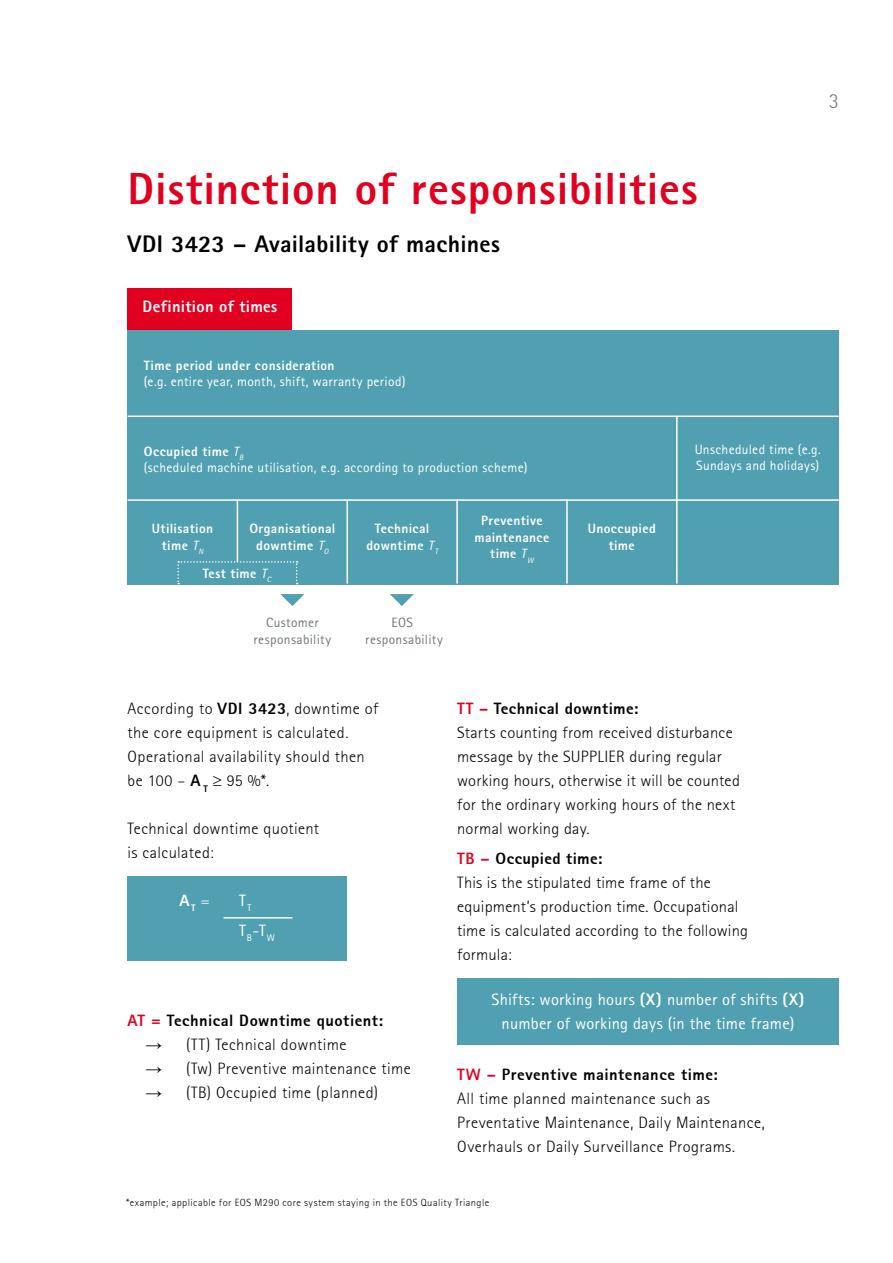
<style>
.page{position:relative;width:893px;height:1263px;background:#fff}
.page>*{position:absolute;margin:0;border:0;box-sizing:border-box;transform-origin:0 0}
.t1{font:800 45px "Rotis Sans Serif Pro";letter-spacing:.02em;color:#e20020}
.t2{font:800 24px "Rotis Sans Serif Pro";letter-spacing:.01em;color:#000}
.t3{font:21px "Rotis San Ser T Ligh";color:#717879}
.t4{font:16.5px/24px "Rotis San Ser T Ligh";letter-spacing:.015em;color:#000}
.t5{font:700 16.5px "Rotis San Ser T Extr";letter-spacing:.025em;color:#000}
.t6{font:16.5px/24px "Rotis Sans Serif Pro";letter-spacing:.015em;color:#fff;text-align:center}
.t7{font:800 16.5px "Rotis Sans Serif Pro";letter-spacing:.02em;color:#fff}
.t8{font:16.5px/30px "Rotis San Ser T";color:#fff}
.t9{font:700 16.5px "Rotis San Ser T Extr";color:#fff}
.t10{font:13.5px/16.5px "Rotis Sans Serif Pro";letter-spacing:.025em;color:#fff}
.t11{font:800 13.5px/16.5px "Rotis Sans Serif Pro";letter-spacing:.03em;color:#fff;text-align:center}
.t12{font:13.5px/16.5px "Rotis Sans Serif Pro";letter-spacing:.025em;color:#717879;text-align:center}
.t13{font:10.5px "Rotis San Ser T Ligh";letter-spacing:.045em;color:#000}
.s1{font-weight:800}
.s2{font-family:"Rotis San Ser T";font-style:italic}
.s3{font-family:"Rotis San Ser T";font-weight:400;font-style:italic}
.s4{font-family:"Rotis San Ser T Extr";font-weight:700}
.s5{font-family:"Rotis San Ser T Ligh";font-weight:400}
.s6{color:#e20020}
.s7{font-family:"Arial"}
</style>
<div class="page">
<div style="left:128px;top:288px;width:164px;height:42px;background:#e20020"></div>
<div style="left:128px;top:330px;width:711px;height:254px;background:#50a0b1"></div>
<hr style="left:128px;top:416px;width:711px;height:1px;background:#fff">
<hr style="left:128px;top:499px;width:711px;height:2px;background:#fff">
<hr style="left:676px;top:416px;width:2px;height:84px;background:#fff">
<hr style="left:566px;top:499px;width:2px;height:84px;background:#fff">
<hr style="left:456px;top:499px;width:2px;height:84px;background:#fff">
<hr style="left:346px;top:499px;width:2px;height:84px;background:#fff">
<hr style="left:237px;top:499px;width:1px;height:84px;background:#fff">
<hr style="left:676px;top:499px;width:2px;height:84px;background:#fff">
<svg style="left:177px;top:561px;width:121px;height:23px"></svg>
<svg style="left:280px;top:594px;width:24px;height:12px"></svg>
<svg style="left:390px;top:594px;width:24px;height:12px"></svg>
<div style="left:128px;top:876px;width:219px;height:84px;background:#50a0b1"></div>
<hr style="left:224px;top:917px;width:68px;height:1px;background:#fff">
<div style="left:457px;top:978px;width:382px;height:66px;background:#50a0b1"></div>
<p class="t3" style="left:829px;top:89px;width:12px">3</p>
<h1 class="t1" style="left:128px;top:160px;width:572px">Distinction of responsibilities</h1>
<h2 class="t2" style="left:128px;top:229px;width:374px">VDI 3423 – Availability of machines</h2>
<p class="t7" style="left:142px;top:296px;width:136px">Definition of times</p>
<p class="t11" style="left:144px;top:357px;width:192px">Time period under consideration</p>
<p class="t10" style="left:144px;top:373px;width:263px">(e.g. entire year, month, shift, warranty period)</p>
<p class="t10" style="left:144px;top:443px;width:385px"><span class="s1">Occupied time</span> <span class="s2">T</span><sub>B<br></sub>(scheduled machine utilisation, e.g. according to production scheme)</p>
<p class="t10" style="left:695px;top:441px;width:128px">Unscheduled time (e.g.<br>Sundays and holidays)</p>
<p class="t11" style="left:152px;top:520px;width:63px">Utilisation time <span class="s3">T</span><sub>N</sub></p>
<p class="t11" style="left:249px;top:520px;width:87px">Organisational downtime <span class="s3">T</span><sub>O</sub></p>
<p class="t11" style="left:203px;top:565px;width:70px">Test time <span class="s3">T</span><sub>C</sub></p>
<p class="t12" style="left:254px;top:615px;width:79px">Customer responsability</p>
<p class="t11" style="left:366px;top:520px;width:73px">Technical downtime <span class="s3">T</span><sub>T</sub></p>
<p class="t12" style="left:365px;top:615px;width:79px">EOS responsability</p>
<p class="t11" style="left:474px;top:512px;width:77px">Preventive maintenance time <span class="s3">T</span><sub>W</sub></p>
<p class="t11" style="left:588px;top:520px;width:70px">Unoccupied time</p>
<p class="t4" style="left:128px;top:696px;width:252px">According to <span class="s4">VDI 3423</span>, downtime of the core equipment is calculated.<br>Operational availability should then be 100 – <span class="s4">A</span> <sub>T</sub> ≥ 95 %*.</p>
<p class="t4" style="left:128px;top:816px;width:193px">Technical downtime quotient is calculated:</p>
<p class="t9" style="left:180px;top:890px;width:32px">A<sub>T</sub> <span class="s5">=</span></p>
<p class="t8" style="left:239px;top:885px;width:37px">T<sub>T<br></sub>T<sub>B</sub>-T<sub>W</sub></p>
<p class="t5" style="left:128px;top:1010px;width:257px"><span class="s6">AT =</span> Technical Downtime quotient:</p>
<p class="t4" style="left:146px;top:1032px;width:202px"><span class="s7">→</span> (TT) Technical downtime</p>
<p class="t4" style="left:146px;top:1056px;width:267px"><span class="s7">→</span> (Tw) Preventive maintenance time</p>
<p class="t4" style="left:146px;top:1080px;width:234px"><span class="s7">→</span> (TB) Occupied time (planned)</p>
<p class="t5" style="left:457px;top:698px;width:183px"><span class="s6">TT –</span> Technical downtime:</p>
<p class="t4" style="left:457px;top:720px;width:284px">Starts counting from received disturbance message by the SUPPLIER during regular working hours, otherwise it will be counted for the ordinary working hours of the next normal working day.</p>
<p class="t5" style="left:457px;top:848px;width:147px"><span class="s6">TB –</span> Occupied time:</p>
<p class="t4" style="left:457px;top:871px;width:292px">This is the stipulated time frame of the equipment’s production time. Occupational time is calculated according to the following formula:</p>
<p class="t6" style="left:491px;top:987px;width:314px">Shifts: working hours <span class="s1">(X)</span> number of shifts <span class="s1">(X) </span>number of working days (in the time frame)</p>
<p class="t5" style="left:457px;top:1064px;width:262px"><span class="s6">TW –</span> Preventive maintenance time:</p>
<p class="t4" style="left:457px;top:1087px;width:309px">All time planned maintenance such as<br>Preventative Maintenance, Daily Maintenance,<br>Overhauls or Daily Surveillance Programs.</p>
<p class="t13" style="left:126px;top:1196px;width:365px">*example; applicable for EOS M290 core system staying in the EOS Quality Triangle</p>
</div>
